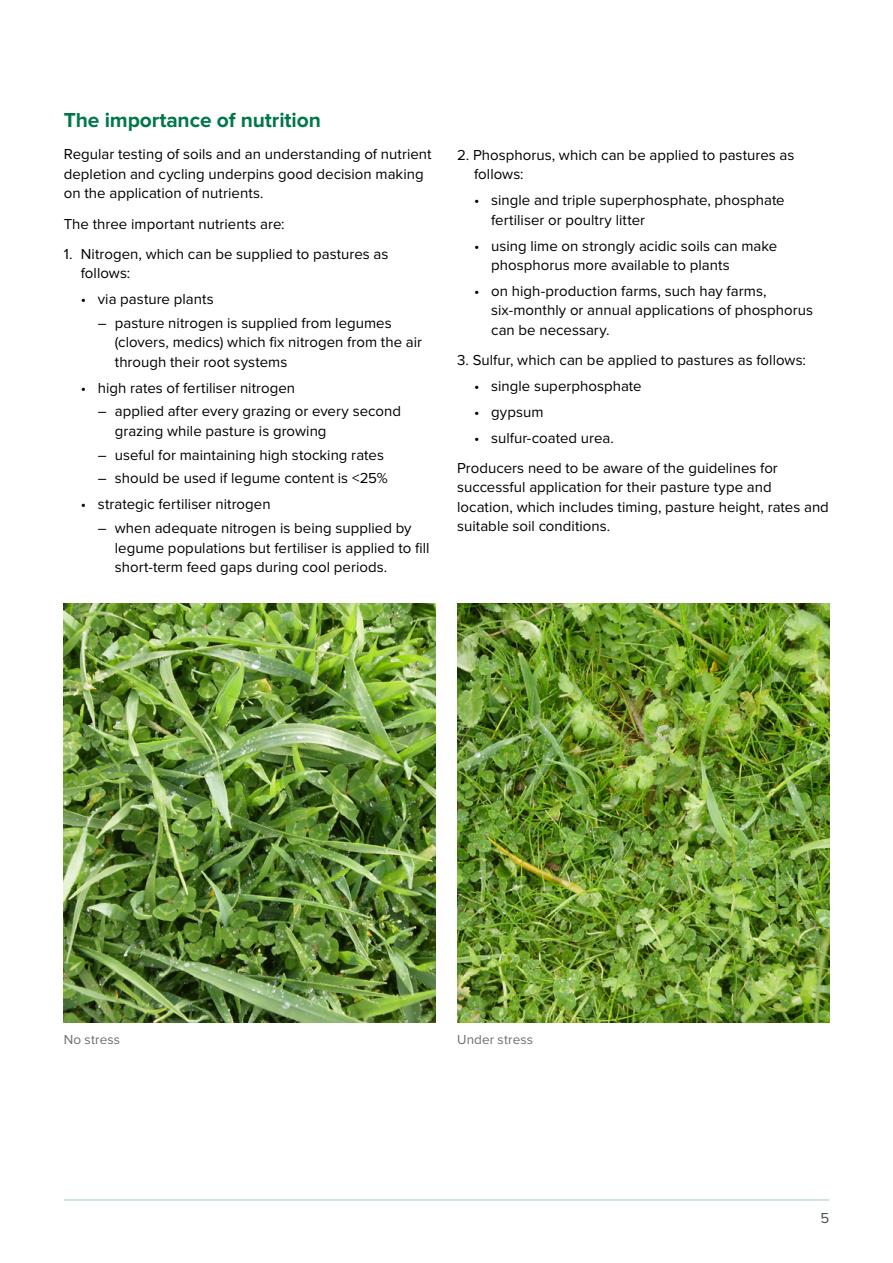
<style>
.page{position:relative;width:893px;height:1263px;background:#fff}
.page>*{position:absolute;margin:0;border:0;box-sizing:border-box;transform-origin:0 0}
.t1{font:700 21px "Proxima Nova";letter-spacing:-.005em;color:#00774a}
.t2{font:15px/19.5px "Proxima Nova";color:#000}
.t3{font:15px "Proxima Nova";color:#4d5054}
.t4{font:13.5px "Proxima Nova";letter-spacing:.01em;color:#6d6e71}
</style>
<div class="page">
<hr style="left:64px;top:1199px;width:765px;height:2px;background:#00774a">
<img style="left:64px;top:604px;width:372px;height:419px">
<img style="left:457px;top:604px;width:372px;height:419px">
<h1 class="t1" style="left:64px;top:108px;width:259px">The importance of nutrition</h1>
<p class="t2" style="left:64px;top:145px;width:369px">Regular testing of soils and an understanding of nutrient depletion and cycling underpins good decision making on the application of nutrients.</p>
<p class="t2" style="left:64px;top:214px;width:222px">The three important nutrients are:</p>
<p class="t2" style="left:81px;top:244px;width:309px;text-indent:-17px">1. Nitrogen, which can be supplied to pastures as follows:</p>
<p class="t2" style="left:81px;top:290px;width:135px">• via pasture plants</p>
<p class="t2" style="left:115px;top:314px;width:309px;text-indent:-17px">– pasture nitrogen is supplied from legumes (clovers, medics) which fix nitrogen from the air through their root systems</p>
<p class="t2" style="left:81px;top:378px;width:216px">• high rates of fertiliser nitrogen</p>
<p class="t2" style="left:115px;top:402px;width:288px;text-indent:-17px">– applied after every grazing or every second grazing while pasture is growing</p>
<p class="t2" style="left:98px;top:445px;width:288px">– useful for maintaining high stocking rates</p>
<p class="t2" style="left:98px;top:469px;width:292px">– should be used if legume content is &lt;25%</p>
<p class="t2" style="left:81px;top:495px;width:191px">• strategic fertiliser nitrogen</p>
<p class="t2" style="left:115px;top:519px;width:316px;text-indent:-17px">– when adequate nitrogen is being supplied by legume populations but fertiliser is applied to fill short-term feed gaps during cool periods.</p>
<p class="t2" style="left:474px;top:146px;width:322px;text-indent:-17px">2. Phosphorus, which can be applied to pastures as follows:</p>
<p class="t2" style="left:491px;top:191px;width:295px;text-indent:-17px">• single and triple superphosphate, phosphate fertiliser or poultry litter</p>
<p class="t2" style="left:491px;top:236px;width:288px;text-indent:-17px">• using lime on strongly acidic soils can make phosphorus more available to plants</p>
<p class="t2" style="left:491px;top:282px;width:324px;text-indent:-17px">• on high-production farms, such hay farms, six‑monthly or annual applications of phosphorus can be necessary.</p>
<p class="t2" style="left:457px;top:351px;width:350px">3. Sulfur, which can be applied to pastures as follows:</p>
<p class="t2" style="left:474px;top:377px;width:169px">• single superphosphate</p>
<p class="t2" style="left:474px;top:403px;width:71px">• gypsum</p>
<p class="t2" style="left:457px;top:423px;width:322px;line-height:30.2px;text-indent:17px">• sulfur-coated urea.<br>Producers need to be aware of the guidelines for</p>
<p class="t2" style="left:457px;top:478px;width:373px">successful application for their pasture type and location, which includes timing, pasture height, rates and suitable soil conditions.</p>
<p class="t4" style="left:64px;top:1032px;width:58px">No stress</p>
<p class="t4" style="left:457px;top:1032px;width:77px">Under stress</p>
<p class="t3" style="left:820px;top:1210px;width:10px">5</p>
</div>
